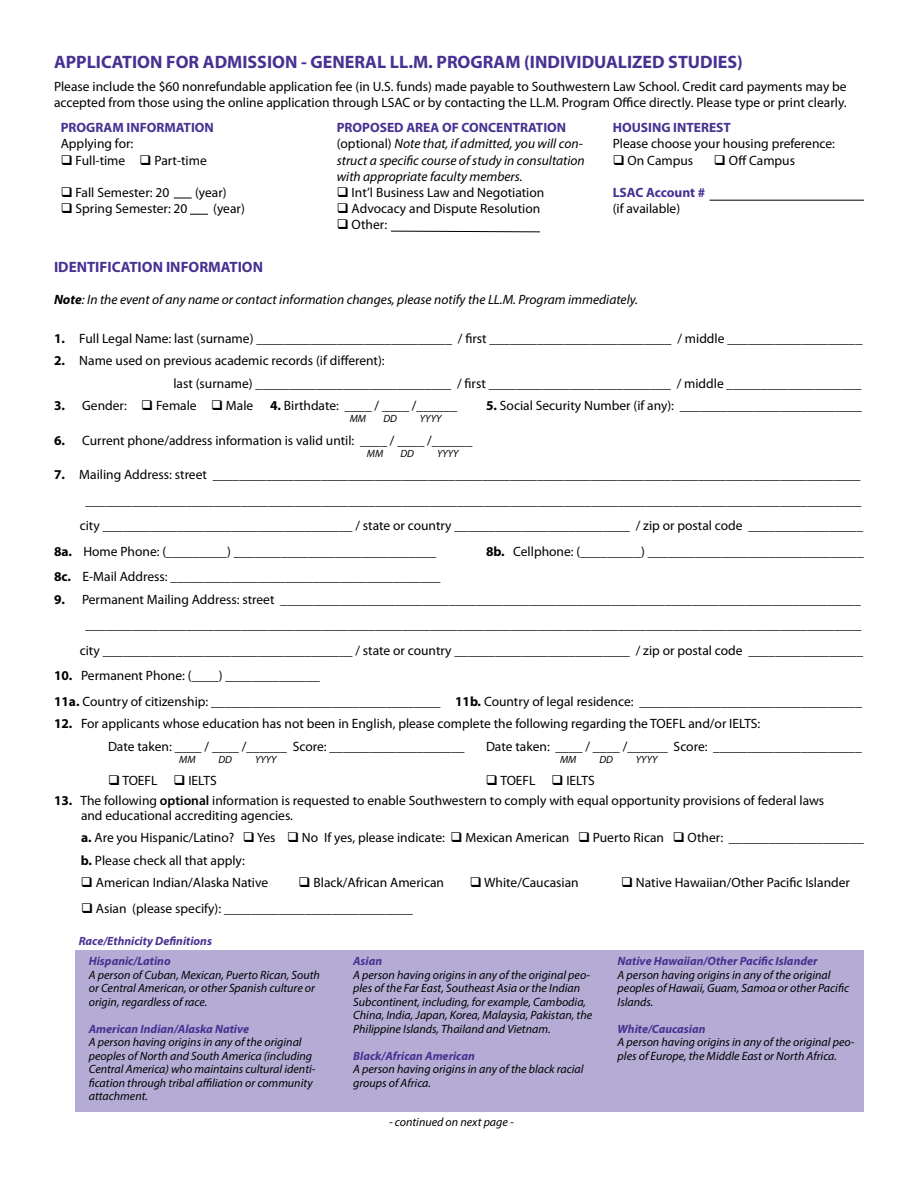
<style>
.page{position:relative;width:918px;height:1188px;background:#fff}
.page>*{position:absolute;margin:0;border:0;box-sizing:border-box;transform-origin:0 0}
.t1{font:700 18px "Myriad Pro";color:#473192}
.t2{font:700 15px "Myriad Pro";color:#473192}
.t3{font:13.5px/22.5px "Myriad Pro";color:#000}
.t4{font:italic 13.5px/16.2px "Myriad Pro";color:#000}
.t5{font:700 13.5px "Myriad Pro";color:#473192}
.t6{font:italic 12px/13.5px "Myriad Pro";color:#000}
.t7{font:italic 700 12px "Myriad Pro";color:#473192}
.t8{font:italic 10.5px "Myriad Pro";color:#000}
.s1{font-weight:700;font-style:normal;color:#473192}
.s2{font-style:normal}
.s3{font-weight:700}
.s4{font-weight:600}
</style>
<div class="page">
<hr style="left:710px;top:200px;width:154px;height:1px;background:#000">
<svg style="left:174px;top:198px;width:18px;height:1px"></svg>
<svg style="left:190px;top:214px;width:18px;height:1px"></svg>
<div style="left:76px;top:950px;width:788px;height:161px;background:#b5acd5"></div>
<svg style="left:391px;top:230px;width:149px;height:3px"></svg>
<h1 class="t1" style="left:54px;top:50px;width:690px">APPLICATION FOR ADMISSION - GENERAL LL.M. PROGRAM (INDIVIDUALIZED STUDIES)</h1>
<p class="t3" style="left:54px;top:78px;width:794px;line-height:16.2px">Please include the $60 nonrefundable application fee (in U.S. funds) made payable to Southwestern Law School. Credit card payments may be accepted from those using the online application through LSAC or by contacting the LL.M. Program Office directly. Please type or print clearly.</p>
<p class="t5" style="left:61px;top:119px;width:155px">PROGRAM INFORMATION</p>
<p class="t3" style="left:61px;top:132px;width:74px">Applying for:</p>
<p class="t3" style="left:61px;top:149px;width:148px">❑ Full-time ❑ Part-time</p>
<p class="t3" style="left:61px;top:181px;width:110px">❑ Fall Semester: 20</p>
<p class="t3" style="left:195px;top:181px;width:33px">(year)</p>
<p class="t3" style="left:61px;top:197px;width:128px">❑ Spring Semester: 20</p>
<p class="t3" style="left:213px;top:197px;width:33px">(year)</p>
<p class="t4" style="left:337px;top:119px;width:250px"><span class="s1">PROPOSED AREA OF CONCENTRATION </span><span class="s2">(optional)</span> Note that, if admitted, you will con&shy;struct a specific course of study in consultation with appropriate faculty members.</p>
<p class="t3" style="left:337px;top:181px;width:209px">❑ Int’l Business Law and Negotiation</p>
<p class="t3" style="left:337px;top:197px;width:205px">❑ Advocacy and Dispute Resolution</p>
<p class="t3" style="left:337px;top:213px;width:52px">❑ Other:</p>
<p class="t5" style="left:613px;top:119px;width:120px">HOUSING INTEREST</p>
<p class="t3" style="left:613px;top:132px;width:224px">Please choose your housing preference:</p>
<p class="t3" style="left:613px;top:149px;width:82px">❑ On Campus</p>
<p class="t3" style="left:714px;top:149px;width:83px">❑ Off Campus</p>
<p class="t5" style="left:613px;top:184px;width:94px">LSAC Account #</p>
<p class="t3" style="left:613px;top:197px;width:69px">(if available)</p>
<p class="t2" style="left:54px;top:257px;width:211px">IDENTIFICATION INFORMATION</p>
<p class="t4" style="left:54px;top:291px;width:586px"><span class="s3">Note</span>: In the event of any name or contact information changes, please notify the LL.M. Program immediately.</p>
<p class="t3" style="left:54px;top:327px;width:810px"><span class="s3">1.</span> Full Legal Name: last (surname) _____________________________ / first ___________________________ / middle ____________________</p>
<p class="t3" style="left:173px;top:349px;width:690px;text-indent:-119px"><span class="s3">2.</span> Name used on previous academic records (if different):<br>last (surname) _____________________________ / first ___________________________ / middle ____________________</p>
<p class="t3" style="left:54px;top:394px;width:405px"><span class="s3">3.</span> Gender: ❑ Female ❑ Male <span class="s3">4.</span> Birthdate: ____ / ____ /______</p>
<p class="t3" style="left:486px;top:394px;width:378px"><span class="s3">5.</span> Social Security Number (if any): ___________________________</p>
<p class="t8" style="left:350px;top:412px;width:18px">MM</p>
<p class="t8" style="left:383px;top:412px;width:15px">DD</p>
<p class="t8" style="left:420px;top:412px;width:23px">YYYY</p>
<p class="t3" style="left:54px;top:429px;width:420px"><span class="s3">6.</span> Current phone/address information is valid until: ____ / ____ /______</p>
<p class="t8" style="left:367px;top:447px;width:18px">MM</p>
<p class="t8" style="left:401px;top:447px;width:15px">DD</p>
<p class="t8" style="left:437px;top:447px;width:23px">YYYY</p>
<p class="t3" style="left:54px;top:463px;width:808px"><span class="s3">7.</span> Mailing Address: street ________________________________________________________________________________________________</p>
<p class="t3" style="left:85px;top:489px;width:778px">___________________________________________________________________________________________________________________</p>
<p class="t3" style="left:80px;top:514px;width:785px">city _____________________________________ / state or country __________________________ / zip or postal code _________________</p>
<p class="t3" style="left:54px;top:540px;width:384px"><span class="s3">8a.</span> Home Phone: (_________) ______________________________</p>
<p class="t3" style="left:486px;top:540px;width:379px"><span class="s3">8b.</span> Cellphone: (_________) ________________________________</p>
<p class="t3" style="left:54px;top:565px;width:388px"><span class="s3">8c.</span> E-Mail Address: ________________________________________</p>
<p class="t3" style="left:54px;top:586px;width:811px;line-height:25.5px;text-align:right"><span class="s3">9.</span> Permanent Mailing Address: street ______________________________________________________________________________________ ___________________________________________________________________________________________________________________<br>city _____________________________________ / state or country __________________________ / zip or postal code _________________</p>
<p class="t3" style="left:54px;top:663px;width:810px;line-height:25.5px"><span class="s3">10.</span> Permanent Phone: (____) ______________<br><span class="s3">11a.</span> Country of citizenship: __________________________________ <span class="s3">11b.</span> Country of legal residence: _________________________________</p>
<p class="t3" style="left:108px;top:712px;width:654px;text-indent:-54px"><span class="s3">12.</span> For applicants whose education has not been in English, please complete the following regarding the TOEFL and/or IELTS:<br>Date taken: ____ / ____ /______ Score: ____________________</p>
<p class="t3" style="left:486px;top:735px;width:377px">Date taken: ____ / ____ /______ Score: ______________________</p>
<p class="t8" style="left:179px;top:753px;width:18px">MM</p>
<p class="t8" style="left:218px;top:753px;width:15px">DD</p>
<p class="t8" style="left:255px;top:753px;width:23px">YYYY</p>
<p class="t8" style="left:560px;top:753px;width:18px">MM</p>
<p class="t8" style="left:599px;top:753px;width:15px">DD</p>
<p class="t8" style="left:636px;top:753px;width:23px">YYYY</p>
<p class="t3" style="left:108px;top:769px;width:110px">❑ TOEFL ❑ IELTS</p>
<p class="t3" style="left:486px;top:769px;width:110px">❑ TOEFL ❑ IELTS</p>
<p class="t3" style="left:81px;top:792px;width:745px;line-height:15px;text-indent:-27px"><span class="s3">13.</span> The following <span class="s4">optional</span> information is requested to enable Southwestern to comply with equal opportunity provisions of federal laws and educational accrediting agencies.</p>
<p class="t3" style="left:81px;top:826px;width:784px"><span class="s3">a.</span> Are you Hispanic/Latino? ❑ Yes ❑ No If yes, please indicate: ❑ Mexican American ❑ Puerto Rican ❑ Other: ____________________ <span class="s3">b.</span> Please check all that apply:</p>
<p class="t3" style="left:81px;top:871px;width:189px">❑ American Indian/Alaska Native</p>
<p class="t3" style="left:299px;top:871px;width:147px">❑ Black/African American</p>
<p class="t3" style="left:470px;top:871px;width:110px">❑ White/Caucasian</p>
<p class="t3" style="left:621px;top:871px;width:230px">❑ Native Hawaiian/Other Pacific Islander</p>
<p class="t3" style="left:81px;top:897px;width:334px">❑ Asian (please specify): ____________________________</p>
<p class="t7" style="left:79px;top:933px;width:135px">Race/Ethnicity Definitions</p>
<p class="t7" style="left:89px;top:953px;width:84px">Hispanic/Latino</p>
<p class="t6" style="left:89px;top:968px;width:233px">A person of Cuban, Mexican, Puerto Rican, South or Central American, or other Spanish culture or origin, regardless of race.</p>
<p class="t7" style="left:89px;top:1021px;width:162px">American Indian/Alaska Native</p>
<p class="t6" style="left:89px;top:1035px;width:228px">A person having origins in any of the original peoples of North and South America (including Central America) who maintains cultural identi&shy;fication through tribal affiliation or community attachment.</p>
<p class="t7" style="left:353px;top:953px;width:31px">Asian</p>
<p class="t6" style="left:353px;top:968px;width:241px">A person having origins in any of the original peo&shy;ples of the Far East, Southeast Asia or the Indian Subcontinent, including, for example, Cambodia, China, India, Japan, Korea, Malaysia, Pakistan, the Philippine Islands, Thailand and Vietnam.</p>
<p class="t7" style="left:353px;top:1048px;width:123px">Black/African American</p>
<p class="t6" style="left:353px;top:1062px;width:232px">A person having origins in any of the black racial groups of Africa.</p>
<p class="t6" style="left:389px;top:1115px;width:126px">- continued on next page -</p>
<p class="t7" style="left:618px;top:953px;width:201px">Native Hawaiian/Other Pacific Islander</p>
<p class="t6" style="left:618px;top:968px;width:233px">A person having origins in any of the original peoples of Hawaii, Guam, Samoa or other Pacific<br>Islands.</p>
<p class="t7" style="left:618px;top:1021px;width:89px">White/Caucasian</p>
<p class="t6" style="left:618px;top:1035px;width:239px">A person having origins in any of the original peo&shy;ples of Europe, the Middle East or North Africa.</p>
</div>
